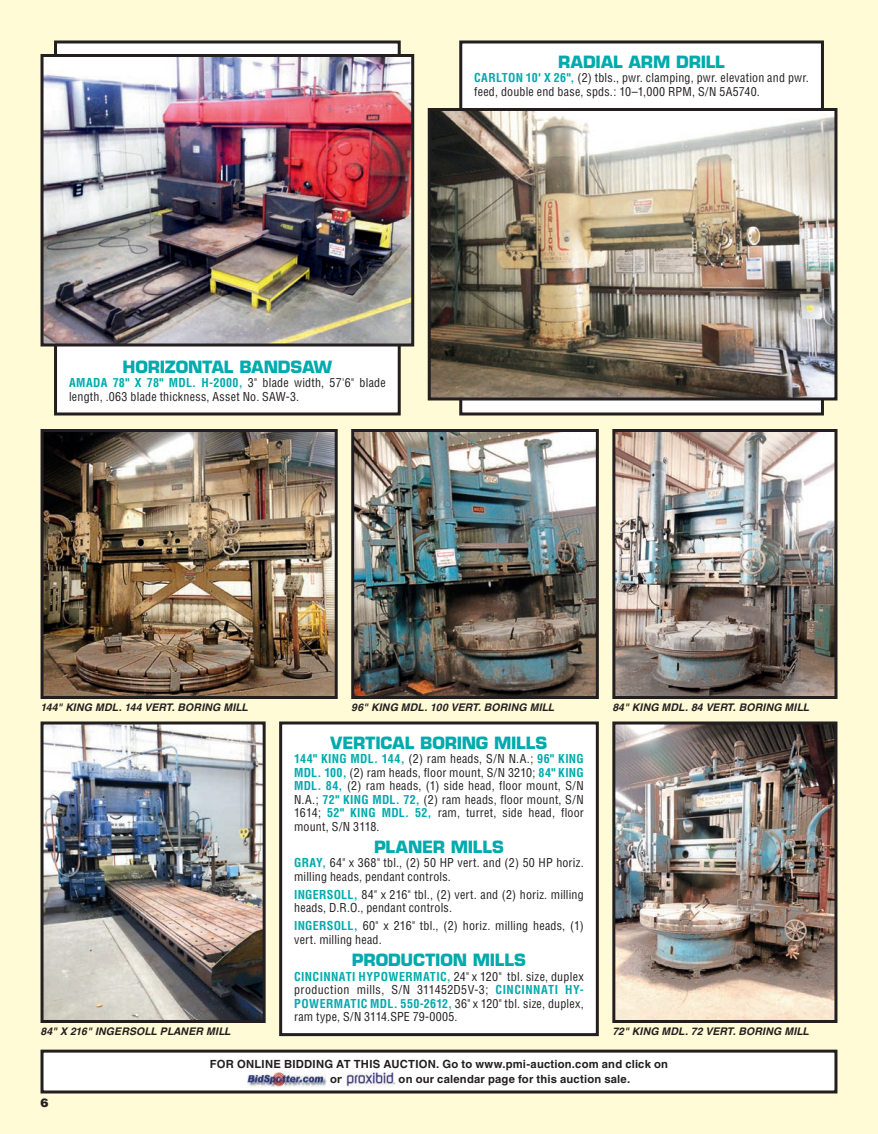
<style>
.page{position:relative;width:878px;height:1134px;background:#fffbd6}
.page>*{position:absolute;margin:0;border:0;box-sizing:border-box;transform-origin:0 0}
.INV-HEAD{font:700 16.5px "Eurostile";letter-spacing:-.01em;color:#00aaad}
.INV-BODY{font:condensed 12px/13.5px "Helvetica";letter-spacing:.015em;color:#231f20}
.t1{font:900 12px "Helvetica";color:#231f20}
.t2{font:700 11.25px "Helvetica";letter-spacing:.02em;color:#231f20}
.t3{font:italic 700 10.5px "Helvetica";letter-spacing:.015em;color:#231f20}
.s1{font-weight:700;color:#00aaad}
</style>
<div class="page">
<img style="left:44px;top:726px;width:218px;height:293px">
<div style="left:40px;top:722px;width:226px;height:301px;border:3px solid #231f20"></div>
<img style="left:45px;top:433px;width:289px;height:262px">
<div style="left:41px;top:429px;width:297px;height:270px;border:3px solid #231f20"></div>
<img style="left:355px;top:433px;width:240px;height:262px">
<div style="left:351px;top:429px;width:248px;height:270px;border:3px solid #231f20"></div>
<img style="left:616px;top:726px;width:217px;height:293px">
<div style="left:612px;top:722px;width:225px;height:301px;border:3px solid #231f20"></div>
<img style="left:616px;top:433px;width:217px;height:262px">
<div style="left:612px;top:429px;width:225px;height:270px;border:3px solid #231f20"></div>
<div style="left:56px;top:42px;width:343px;height:372px;background:#fff"></div>
<div style="left:54px;top:40px;width:346px;height:376px;border:3px solid #231f20"></div>
<div style="left:460px;top:42px;width:362px;height:372px;background:#fff"></div>
<div style="left:459px;top:40px;width:365px;height:376px;border:3px solid #231f20"></div>
<div style="left:280px;top:723px;width:317px;height:312px;background:#fff"></div>
<div style="left:279px;top:722px;width:319px;height:314px;border:3px solid #231f20"></div>
<img style="left:44px;top:58px;width:366px;height:284px">
<div style="left:40px;top:54px;width:374px;height:292px;border:3px solid #231f20"></div>
<img style="left:432px;top:112px;width:401px;height:284px">
<div style="left:428px;top:108px;width:409px;height:292px;border:3px solid #231f20"></div>
<div style="left:42px;top:1051px;width:794px;height:41px;background:#fff"></div>
<img style="left:248px;top:1071px;width:78px;height:16px">
<img style="left:341px;top:1072px;width:57px;height:14px">
<div style="left:40px;top:1050px;width:797px;height:44px;border:3px solid #231f20"></div>
<p class="INV-HEAD" style="left:558px;top:52px;width:168px">RADIAL ARM DRILL</p>
<p class="INV-BODY" style="left:474px;top:71px;width:336px"><span class="s1">CARLTON 10' X 26",</span> (2) tbls., pwr. clamping, pwr. elevation and pwr. feed, double end base, spds.: 10–1,000 RPM, S/N 5A5740.</p>
<p class="INV-HEAD" style="left:123px;top:356px;width:211px">HORIZONTAL BANDSAW</p>
<p class="INV-BODY" style="left:69px;top:376px;width:318px"><span class="s1">AMADA 78" X 78" MDL. H-2000,</span> 3" blade width, 57'6" blade length, .063 blade thickness, Asset No. SAW-3.</p>
<p class="t3" style="left:40px;top:701px;width:209px">144" KING MDL. 144 VERT. BORING MILL</p>
<p class="t3" style="left:351px;top:701px;width:204px">96" KING MDL. 100 VERT. BORING MILL</p>
<p class="t3" style="left:612px;top:701px;width:198px">84" KING MDL. 84 VERT. BORING MILL</p>
<p class="INV-HEAD" style="left:330px;top:733px;width:218px">VERTICAL BORING MILLS</p>
<p class="INV-BODY" style="left:294px;top:752px;width:291px;text-align:justify"><span class="s1">144" KING MDL. 144,</span> (2) ram heads, S/N N.A.; <span class="s1">96" KING MDL. 100,</span> (2) ram heads, floor mount, S/N 3210; <span class="s1">84" KING MDL. 84,</span> (2) ram heads, (1) side head, floor mount, S/N N.A.; <span class="s1">72" KING MDL. 72,</span> (2) ram heads, floor mount, S/N 1614; <span class="s1">52" KING MDL. 52,</span> ram, turret, side head, floor mount, S/N 3118.</p>
<p class="INV-HEAD" style="left:374px;top:837px;width:131px">PLANER MILLS</p>
<p class="INV-BODY" style="left:294px;top:856px;width:291px"><span class="s1">GRAY,</span> 64" x 368" tbl., (2) 50 HP vert. and (2) 50 HP horiz. milling heads, pendant controls.</p>
<p class="INV-BODY" style="left:294px;top:888px;width:291px"><span class="s1">INGERSOLL,</span> 84" x 216" tbl., (2) vert. and (2) horiz. milling heads, D.R.O., pendant controls.</p>
<p class="INV-BODY" style="left:294px;top:919px;width:291px"><span class="s1">INGERSOLL,</span> 60" x 216" tbl., (2) horiz. milling heads, (1) vert. milling head.</p>
<p class="INV-HEAD" style="left:352px;top:950px;width:176px">PRODUCTION MILLS</p>
<p class="INV-BODY" style="left:294px;top:969px;width:291px;text-align:justify"><span class="s1">CINCINNATI HYPOWERMATIC,</span> 24" x 120" tbl. size, duplex production mills, S/N 311452D5V-3; <span class="s1">CINCINNATI HY-POWERMATIC MDL. 550-2612,</span> 36" x 120" tbl. size, duplex, ram type, S/N 3114.SPE 79-0005.</p>
<p class="t2" style="left:210px;top:1058px;width:459px">FOR ONLINE BIDDING AT THIS AUCTION. Go to www.pmi-auction.com and click on</p>
<p class="t2" style="left:330px;top:1072px;width:13px">or</p>
<p class="t2" style="left:398px;top:1072px;width:233px">on our calendar page for this auction sale.</p>
<p class="t3" style="left:40px;top:1025px;width:192px">84" X 216" INGERSOLL PLANER MILL</p>
<p class="t3" style="left:612px;top:1025px;width:198px">72" KING MDL. 72 VERT. BORING MILL</p>
<p class="t1" style="left:40px;top:1094px;width:10px">6</p>
</div>
